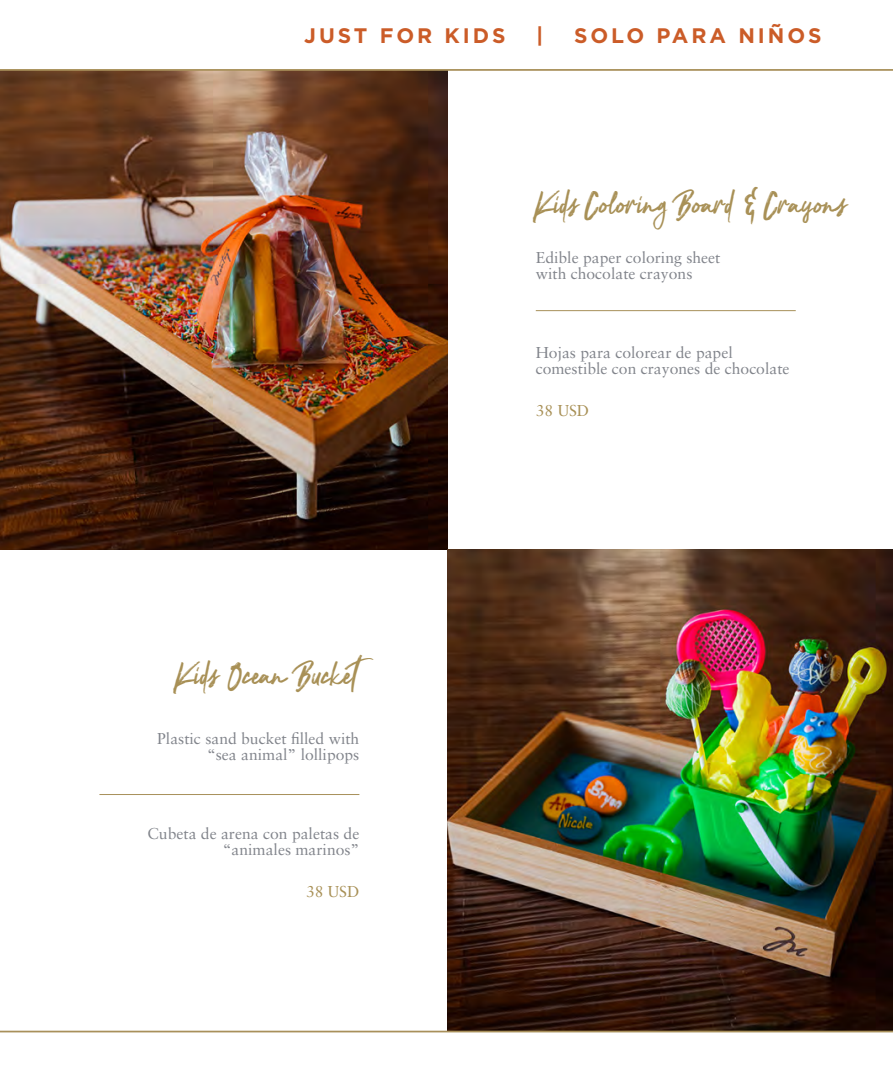
<style>
.page{position:relative;width:893px;height:1092px;background:#fff}
.page>*{position:absolute;margin:0;border:0;box-sizing:border-box;transform-origin:0 0}
.t1{font:40.25px "Nocturnal";color:#a89056}
.t2{font:700 21px "Gotham";letter-spacing:.14em;color:#cb5c28}
.t3{font:15.75px/15.8px "Sabon";color:#81848b;text-align:right}
.t4{font:15.75px "Sabon";color:#a89056}
</style>
<div class="page">
<img style="left:0;top:71px;width:448px;height:478px">
<img style="left:448px;top:549px;width:444px;height:481px">
<hr style="left:0;top:69px;width:893px;height:2px;background:#a8905a">
<hr style="left:0;top:1030px;width:893px;height:2px;background:#a8905a">
<hr style="left:536px;top:310px;width:260px;height:1px;background:#a8905a">
<hr style="left:99px;top:794px;width:260px;height:1px;background:#a8905a">
<hr style="left:892px;top:452px;width:1px;height:639px;background:#040503">
<h2 class="t2" style="left:304px;top:21px;width:203px">JUST FOR KIDS</h2>
<h2 class="t2" style="left:536px;top:21px;width:9px">|</h2>
<h2 class="t2" style="left:574px;top:21px;width:249px">SOLO PARA NIÑOS</h2>
<h1 class="t1" style="left:536px;top:180px;width:312px">Kids Coloring Board &amp; Crayons</h1>
<p class="t3" style="left:536px;top:250px;width:186px;text-align:left">Edible paper coloring sheet with chocolate crayons</p>
<h1 class="t1" style="left:176px;top:650px;width:205px">Kids Ocean Bucket</h1>
<p class="t3" style="left:157px;top:730px;width:204px">Plastic sand bucket filled with “sea animal” lollipops</p>
<p class="t3" style="left:148px;top:825px;width:213px">Cubeta de arena con paletas de “animales marinos”</p>
<p class="t4" style="left:306px;top:882px;width:55px">38 USD</p>
<p class="t3" style="left:536px;top:344px;width:255px;text-align:left">Hojas para colorear de papel comestible con crayones de chocolate</p>
<p class="t4" style="left:536px;top:401px;width:55px">38 USD</p>
</div>
